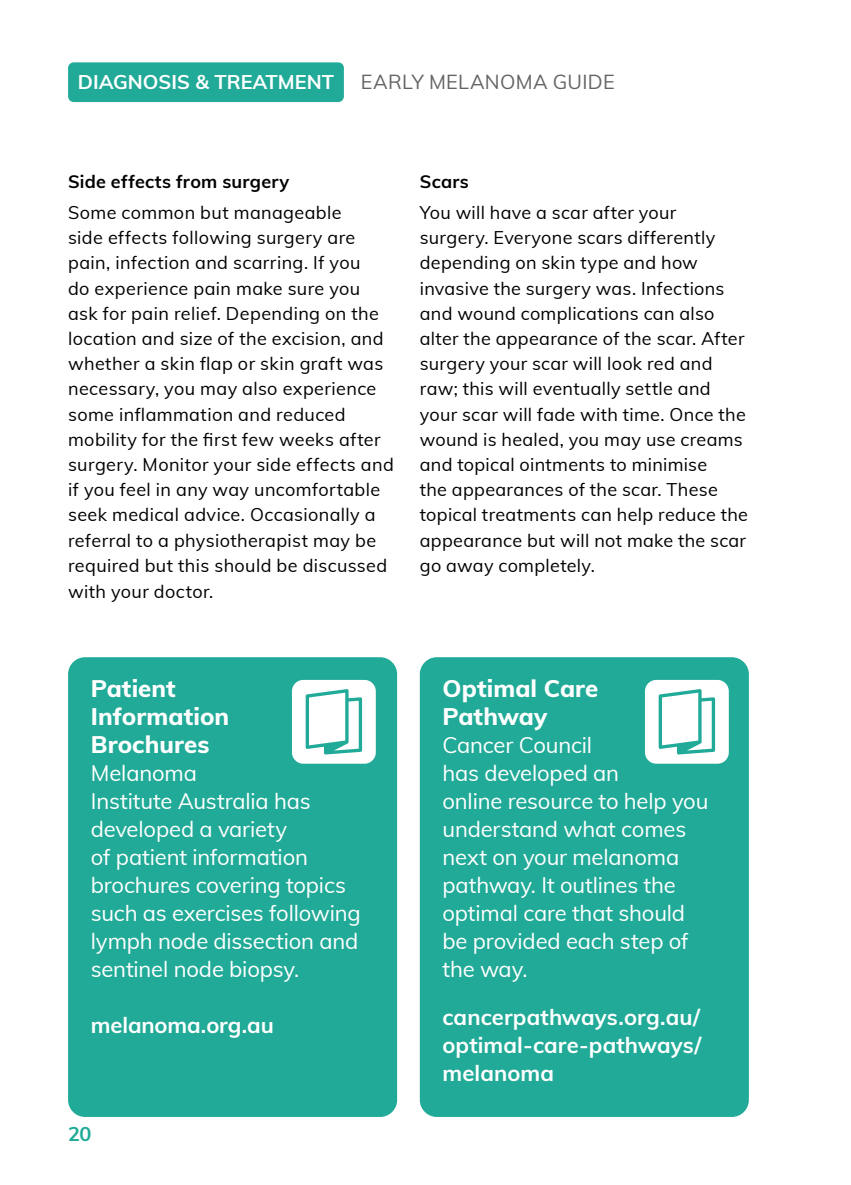
<style>
.page{position:relative;width:851px;height:1185px;background:#fff}
.page>*{position:absolute;margin:0;border:0;box-sizing:border-box;transform-origin:0 0}
.Heading_2___WHITE{font:800 24px/28px "Muli";letter-spacing:.005em;color:#fff}
.Body___WHITE{font:22px/28px "Muli";letter-spacing:-.01em;color:#fff}
.Body___WHITE-2{font:700 22px/28px "Muli";letter-spacing:.005em;color:#fff;text-align:justify}
.t1{font:700 19.8px "Muli";color:#fff}
.t2{font:19.8px "Muli";letter-spacing:.015em;color:#636466}
.t3{font:700 19.8px "Muli";color:#20aa97}
.Body___BLACK{font:18px/25.2px "Muli";letter-spacing:.02em;color:#000}
.Heading_2___DARK_BLU{font:700 18px "Muli";letter-spacing:.015em;color:#000}
</style>
<div class="page">
<div style="left:68px;top:657px;width:329px;height:460px;background:#20aa97;border-radius:17px"></div>
<div style="left:292px;top:680px;width:84px;height:84px;background:#fff;border-radius:11px"></div>
<svg style="left:305px;top:689px;width:57px;height:65px"></svg>
<div style="left:420px;top:657px;width:328px;height:460px;background:#20aa97;border-radius:17px"></div>
<div style="left:645px;top:680px;width:83px;height:84px;background:#fff;border-radius:11px"></div>
<svg style="left:658px;top:689px;width:57px;height:65px"></svg>
<div style="left:68px;top:62px;width:276px;height:40px;background:#20aa97;border-radius:6px"></div>
<p class="t1" style="left:78px;top:68px;width:257px">DIAGNOSIS &amp; TREATMENT</p>
<p class="t2" style="left:361px;top:67px;width:255px">EARLY MELANOMA GUIDE</p>
<p class="Heading_2___DARK_BLU" style="left:68px;top:169px;width:223px">Side effects from surgery</p>
<p class="Body___BLACK" style="left:68px;top:199px;width:327px">Some common but manageable<br>side effects following surgery are pain, infection and scarring. If you<br>do experience pain make sure you ask for pain relief. Depending on the location and size of the excision, and whether a skin flap or skin graft was necessary, you may also experience some inflammation and reduced mobility for the first few weeks after surgery. Monitor your side effects and if you feel in any way uncomfortable seek medical advice. Occasionally a referral to a physiotherapist may be required but this should be discussed with your doctor.</p>
<p class="Heading_2___DARK_BLU" style="left:420px;top:169px;width:51px">Scars</p>
<p class="Body___BLACK" style="left:420px;top:199px;width:330px">You will have a scar after your surgery. Everyone scars differently depending on skin type and how invasive the surgery was. Infections and wound complications can also alter the appearance of the scar. After surgery your scar will look red and raw; this will eventually settle and your scar will fade with time. Once the wound is healed, you may use creams and topical ointments to minimise<br>the appearances of the scar. These topical treatments can help reduce the appearance but will not make the scar go away completely.</p>
<p class="Heading_2___WHITE" style="left:91px;top:673px;width:140px">Patient<br>Information<br>Brochures</p>
<p class="Body___WHITE" style="left:91px;top:758px;width:271px">Melanoma<br>Institute Australia has developed a variety<br>of patient information brochures covering topics such as exercises following lymph node dissection and sentinel node biopsy.</p>
<p class="Body___WHITE-2" style="left:91px;top:1010px;width:185px">melanoma.org.au</p>
<p class="t3" style="left:68px;top:1120px;width:25px">20</p>
<p class="Heading_2___WHITE" style="left:442px;top:673px;width:157px">Optimal Care<br>Pathway</p>
<p class="Body___WHITE" style="left:442px;top:730px;width:267px">Cancer Council<br>has developed an<br>online resource to help you understand what comes next on your melanoma pathway. It outlines the optimal care that should be provided each step of the way.</p>
<p class="Body___WHITE-2" style="left:442px;top:1002px;width:260px">cancerpathways.org.au/ optimal-care-pathways/ melanoma</p>
</div>
